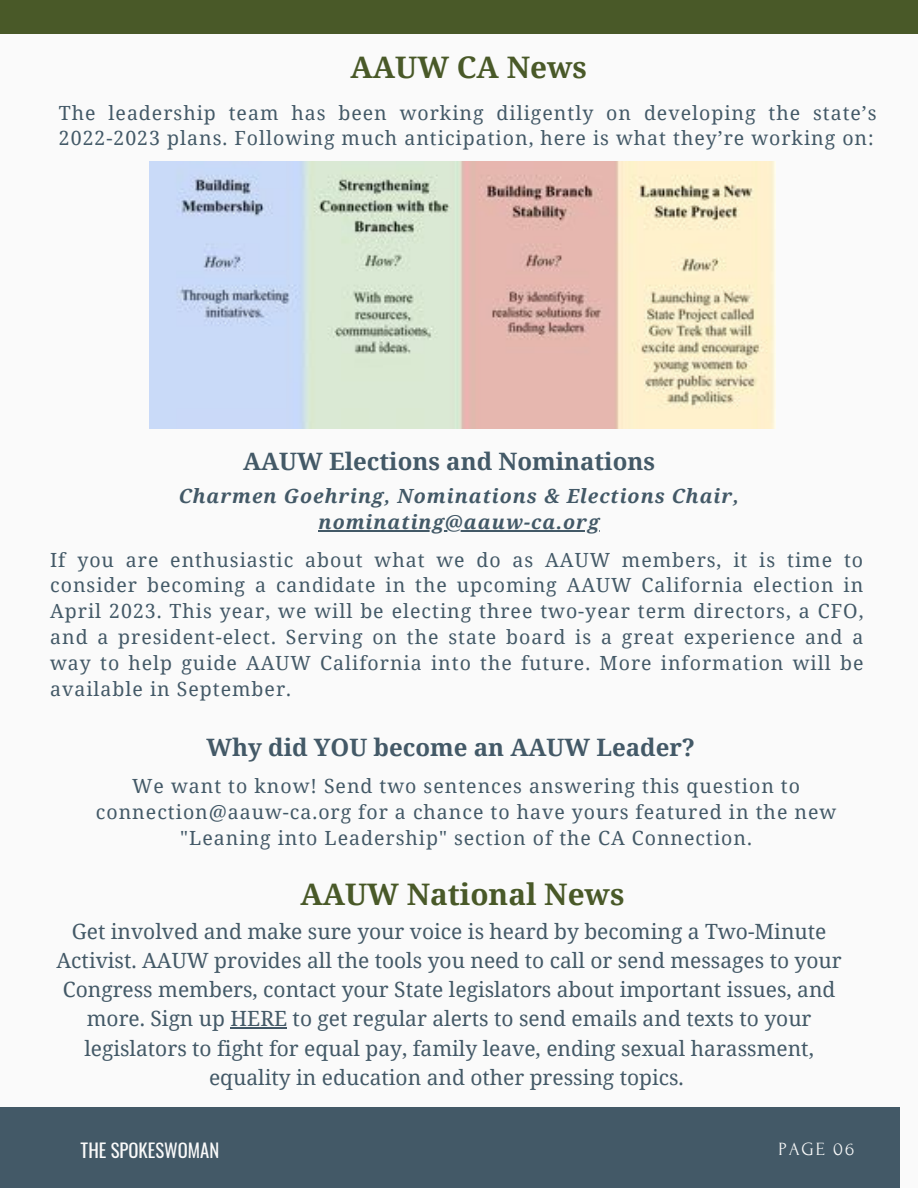
<style>
.page{position:relative;width:918px;height:1188px;background:#fafafa}
.page>*{position:absolute;margin:0;border:0;box-sizing:border-box;transform-origin:0 0}
.t1{font:700 29.7px "Noto Serif";color:#495928}
.t2{font:700 24px "Noto Serif";color:#435967}
.t3{font:21px/29.2px "Noto Serif";color:#435967;text-align:center}
.t4{font:19.5px/25.8px "Noto Serif";letter-spacing:.05em;color:#435967}
.t5{font:italic 700 19.5px/25.8px "Noto Serif";letter-spacing:.05em;color:#435967;text-align:center}
.t6{font:18.75px "Oswald";color:#fafafa}
.t7{font:18.6px "Forum";letter-spacing:.1em;color:#fafafa}
</style>
<div class="page">
<div style="left:0;top:0;width:918px;height:34px;background:#495928"></div>
<div style="left:0;top:1107px;width:900px;height:81px;background:#435967"></div>
<img style="left:150px;top:162px;width:625px;height:266px">
<hr style="left:319px;top:530px;width:281px;height:1px;background:#435967">
<hr style="left:231px;top:1027px;width:56px;height:2px;background:#435967">
<h1 class="t1" style="left:351px;top:47px;width:238px">AAUW CA News</h1>
<p class="t4" style="left:59px;top:99px;width:819px">The leadership team has been working diligently on developing the state’s<br>2022-2023 plans. Following much anticipation, here is what they’re working on:</p>
<p class="t2" style="left:243px;top:444px;width:413px">AAUW Elections and Nominations</p>
<p class="t5" style="left:179px;top:483px;width:562px">Charmen Goehring, Nominations &amp; Elections Chair, nominating@aauw-ca.org</p>
<p class="t4" style="left:50px;top:546px;width:815px;text-align:justify">If you are enthusiastic about what we do as AAUW members, it is time to consider becoming a candidate in the upcoming AAUW California election in April 2023. This year, we will be electing three two-year term directors, a CFO, and a president-elect. Serving on the state board is a great experience and a way to help guide AAUW California into the future. More information will be available in September.</p>
<p class="t2" style="left:206px;top:730px;width:490px">Why did YOU become an AAUW Leader?</p>
<p class="t4" style="left:96px;top:772px;width:742px;text-align:center">We want to know! Send two sentences answering this question to connection@aauw-ca.org for a chance to have yours featured in the new "Leaning into Leadership" section of the CA Connection.</p>
<h1 class="t1" style="left:300px;top:873px;width:326px">AAUW National News</h1>
<p class="t3" style="left:57px;top:916px;width:787px">Get involved and make sure your voice is heard by becoming a Two-Minute Activist. AAUW provides all the tools you need to call or send messages to your Congress members, contact your State legislators about important issues, and more. Sign up HERE to get regular alerts to send emails and texts to your legislators to fight for equal pay, family leave, ending sexual harassment, equality in education and other pressing topics.</p>
<p class="t6" style="left:81px;top:1136px;width:140px">THE SPOKESWOMAN</p>
<p class="t7" style="left:778px;top:1139px;width:77px">PAGE 06</p>
</div>
